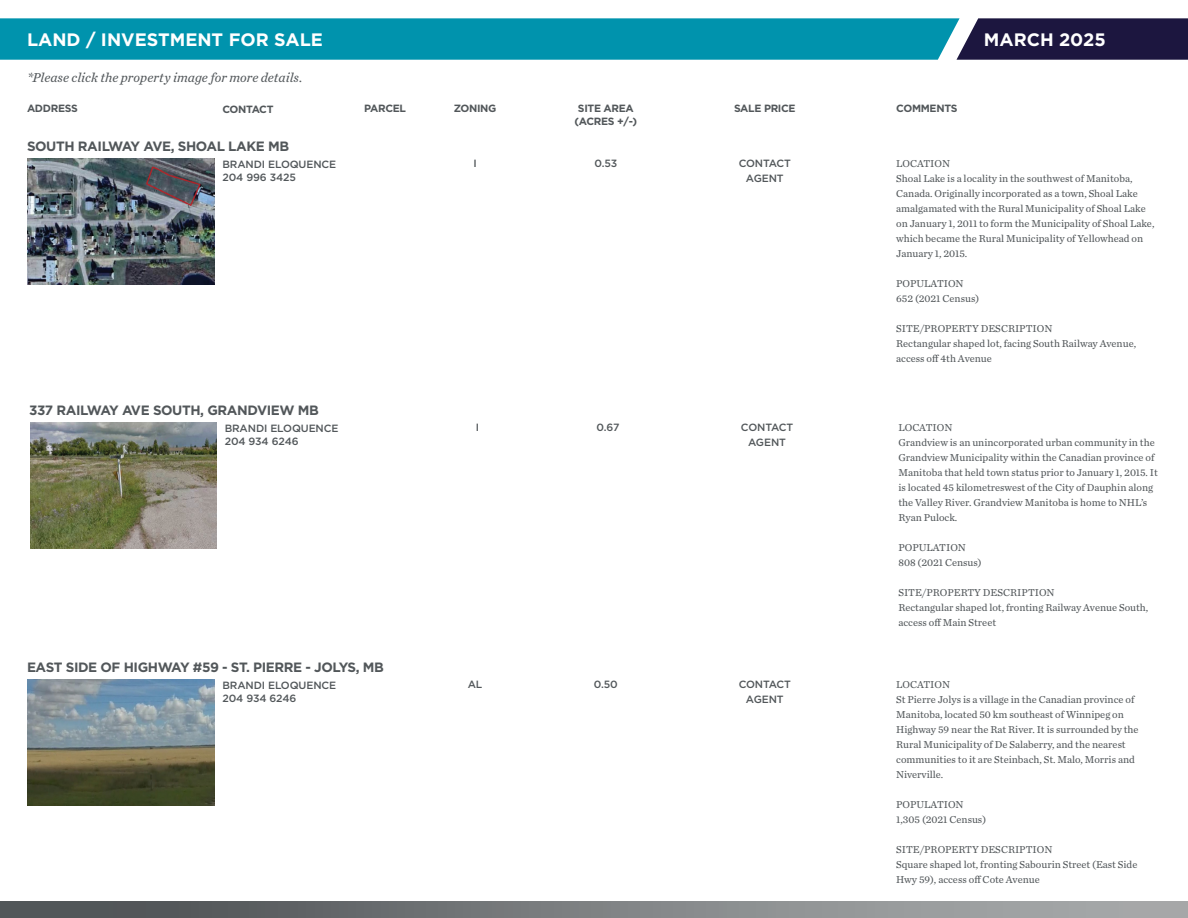
<style>
.page{position:relative;width:1188px;height:918px;background:#fff}
.page>*{position:absolute;margin:0;border:0;box-sizing:border-box;transform-origin:0 0}
.t1{font:700 18px "Gotham";color:#fff}
.t2{font:700 13.5px "Gotham";letter-spacing:-.03em;color:#52575a}
.t3{font:italic 13.5px "Chronicle Text G2";color:#52575a}
.t4{font:10.5px/15px "Chronicle Text G2";color:#52575a}
.t5{font:500 10.5px/12.6px "Gotham";letter-spacing:-.01em;color:#52575a}
.t6{font:700 10.5px "Gotham";letter-spacing:-.03em;color:#52575a}
</style>
<div class="page">
<svg style="left:0;top:18px;width:1188px;height:42px;background:#0c809b"></svg>
<div style="left:0;top:902px;width:1188px;height:16px;background:linear-gradient(to right,#494e51,#afb1b1)"></div>
<img style="left:30px;top:423px;width:186px;height:126px">
<img style="left:28px;top:680px;width:186px;height:126px">
<img style="left:28px;top:159px;width:186px;height:126px">
<h1 class="t1" style="left:27px;top:28px;width:297px">LAND / INVESTMENT FOR SALE</h1>
<h1 class="t1" style="left:984px;top:28px;width:123px">MARCH 2025</h1>
<p class="t3" style="left:27px;top:67px;width:277px">*Please click the property image for more details.</p>
<p class="t6" style="left:27px;top:101px;width:52px">ADDRESS</p>
<p class="t6" style="left:222px;top:103px;width:53px">CONTACT</p>
<p class="t6" style="left:454px;top:101px;width:44px">ZONING</p>
<p class="t6" style="left:578px;top:101px;width:57px">SITE AREA</p>
<p class="t6" style="left:734px;top:101px;width:63px">SALE PRICE</p>
<p class="t6" style="left:896px;top:101px;width:63px">COMMENTS</p>
<p class="t6" style="left:574px;top:114px;width:64px">(ACRES +/-)</p>
<p class="t6" style="left:364px;top:101px;width:43px">PARCEL</p>
<p class="t2" style="left:27px;top:137px;width:264px">SOUTH RAILWAY AVE, SHOAL LAKE MB</p>
<p class="t5" style="left:222px;top:158px;width:115px">BRANDI ELOQUENCE<br>204 996 3425</p>
<p class="t5" style="left:473px;top:157px;width:5px">I</p>
<p class="t5" style="left:594px;top:157px;width:24px">0.53</p>
<p class="t5" style="left:739px;top:156px;width:54px;line-height:15px;text-align:center">CONTACT<br>AGENT</p>
<p class="t2" style="left:29px;top:401px;width:291px">337 RAILWAY AVE SOUTH, GRANDVIEW MB</p>
<p class="t5" style="left:225px;top:422px;width:115px">BRANDI ELOQUENCE<br>204 934 6246</p>
<p class="t5" style="left:476px;top:421px;width:5px">I</p>
<p class="t5" style="left:597px;top:421px;width:24px">0.67</p>
<p class="t5" style="left:741px;top:420px;width:54px;line-height:15px;text-align:center">CONTACT<br>AGENT</p>
<p class="t2" style="left:27px;top:658px;width:358px">EAST SIDE OF HIGHWAY #59 - ST. PIERRE - JOLYS, MB</p>
<p class="t5" style="left:222px;top:679px;width:115px">BRANDI ELOQUENCE<br>204 934 6246</p>
<p class="t5" style="left:468px;top:678px;width:16px">AL</p>
<p class="t5" style="left:594px;top:678px;width:26px">0.50</p>
<p class="t5" style="left:739px;top:677px;width:54px;line-height:15px;text-align:center">CONTACT<br>AGENT</p>
<p class="t4" style="left:896px;top:156px;width:260px">LOCATION<br>Shoal Lake is a locality in the southwest of Manitoba, Canada. Originally incorporated as a town, Shoal Lake amalgamated with the Rural Municipality of Shoal Lake on January 1, 2011 to form the Municipality of Shoal Lake, which became the Rural Municipality of Yellowhead on January 1, 2015.</p>
<p class="t4" style="left:896px;top:276px;width:85px">POPULATION<br>652 (2021 Census)</p>
<p class="t4" style="left:896px;top:321px;width:241px">SITE/PROPERTY DESCRIPTION<br>Rectangular shaped lot, facing South Railway Avenue, access off 4th Avenue</p>
<p class="t4" style="left:898px;top:419px;width:261px">LOCATION<br>Grandview is an unincorporated urban community in the Grandview Municipality within the Canadian province of Manitoba that held town status prior to January 1, 2015. It is located 45 kilometreswest of the City of Dauphin along the Valley River. Grandview Manitoba is home to NHL’s Ryan Pulock.</p>
<p class="t4" style="left:898px;top:540px;width:85px">POPULATION<br>808 (2021 Census)</p>
<p class="t4" style="left:898px;top:585px;width:251px">SITE/PROPERTY DESCRIPTION<br>Rectangular shaped lot, fronting Railway Avenue South, access off Main Street</p>
<p class="t4" style="left:896px;top:676px;width:244px">LOCATION<br>St Pierre Jolys is a village in the Canadian province of Manitoba, located 50 km southeast of Winnipeg on Highway 59 near the Rat River. It is surrounded by the Rural Municipality of De Salaberry, and the nearest communities to it are Steinbach, St. Malo, Morris and Niverville.</p>
<p class="t4" style="left:896px;top:796px;width:91px">POPULATION<br>1,305 (2021 Census)</p>
<p class="t4" style="left:896px;top:841px;width:243px">SITE/PROPERTY DESCRIPTION<br>Square shaped lot, fronting Sabourin Street (East Side<br>Hwy 59), access off Cote Avenue</p>
</div>
